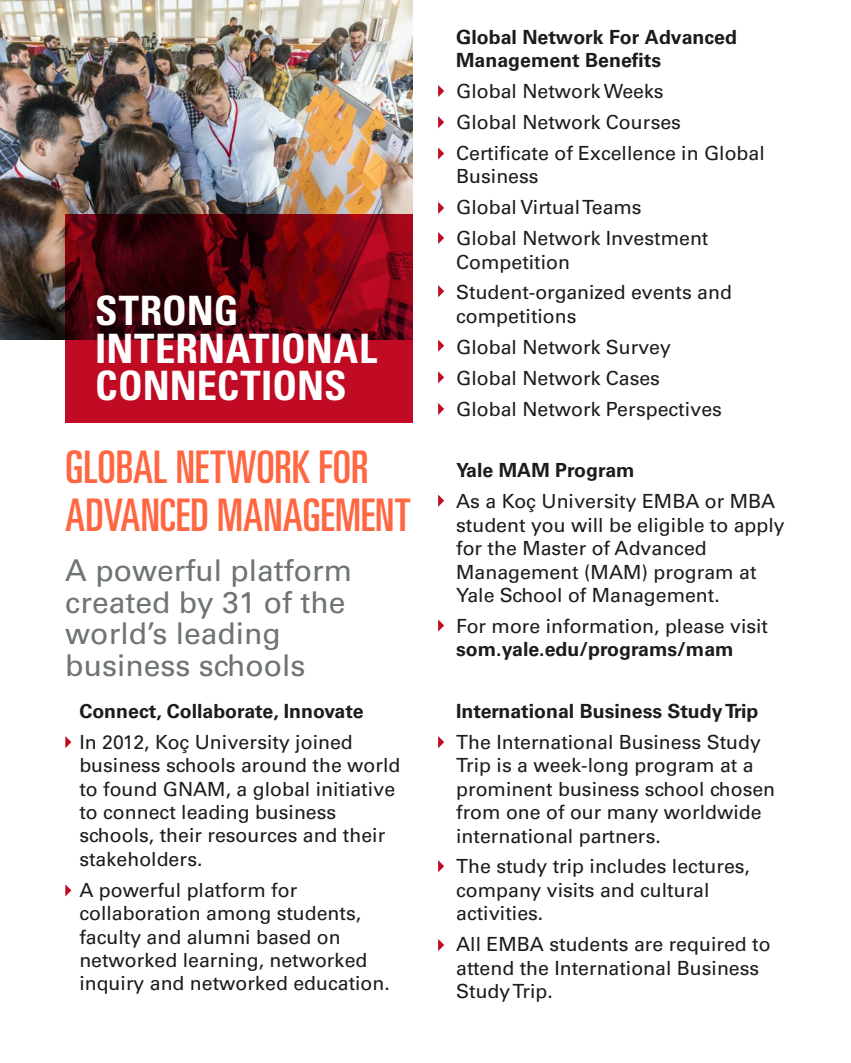
<style>
.page{position:relative;width:851px;height:1063px;background:#fff}
.page>*{position:absolute;margin:0;border:0;box-sizing:border-box;transform-origin:0 0}
.t1{font:ultra-condensed 45px/48px "Univers LT Std";letter-spacing:.005em;color:#ff6642}
.t2{font:700 condensed 40.5px/37.5px "Univers LT Std";color:#fff}
.t3{font:30px/31.5px "Univers LT Std";color:#6e7375}
.t4{font:19.5px/23.4px "Univers LT Std";color:#1c1c1b}
.t5{font:700 19.5px/23.4px "Univers LT Std";color:#1c1c1b}
</style>
<div class="page">
<svg style="left:65px;top:736px;width:6px;height:12px"></svg>
<svg style="left:65px;top:884px;width:6px;height:12px"></svg>
<svg style="left:438px;top:85px;width:6px;height:12px"></svg>
<svg style="left:438px;top:116px;width:6px;height:12px"></svg>
<svg style="left:438px;top:147px;width:6px;height:13px"></svg>
<svg style="left:438px;top:202px;width:6px;height:12px"></svg>
<svg style="left:438px;top:232px;width:6px;height:12px"></svg>
<svg style="left:438px;top:285px;width:6px;height:12px"></svg>
<svg style="left:438px;top:340px;width:6px;height:12px"></svg>
<svg style="left:438px;top:371px;width:6px;height:12px"></svg>
<svg style="left:438px;top:403px;width:6px;height:12px"></svg>
<svg style="left:438px;top:495px;width:6px;height:12px"></svg>
<svg style="left:438px;top:619px;width:6px;height:13px"></svg>
<svg style="left:438px;top:736px;width:6px;height:12px"></svg>
<svg style="left:438px;top:860px;width:6px;height:12px"></svg>
<svg style="left:438px;top:939px;width:6px;height:12px"></svg>
<img style="left:0;top:0;width:413px;height:340px">
<svg style="left:65px;top:214px;width:348px;height:208px;background:#820616"></svg>
<h2 class="t2" style="left:95px;top:292px;width:283px">STRONG<br>INTERNATIONAL<br>CONNECTIONS</h2>
<h1 class="t1" style="left:65px;top:442px;width:346px">GLOBAL NETWORK FOR<br>ADVANCED MANAGEMENT</h1>
<h3 class="t3" style="left:65px;top:555px;width:288px">A powerful platform created by 31 of the world’s leading business schools</h3>
<p class="t5" style="left:79px;top:699px;width:285px">Connect, Collaborate, Innovate</p>
<p class="t4" style="left:79px;top:730px;width:322px">In 2012, Koç University joined business schools around the world to found GNAM, a global initiative to connect leading business schools, their resources and their stakeholders.</p>
<p class="t4" style="left:79px;top:878px;width:312px">A powerful platform for collaboration among students, faculty and alumni based on networked learning, networked inquiry and networked education.</p>
<p class="t5" style="left:456px;top:25px;width:282px">Global Network For Advanced<br>Management Benefits</p>
<p class="t4" style="left:456px;top:76px;width:310px;line-height:30.9px">Global Network Weeks<br>Global Network Courses<br>Certificate of Excellence in Global</p>
<p class="t4" style="left:456px;top:161px;width:254px;line-height:30.9px">Business<br>Global VirtualTeams<br>Global Network Investment</p>
<p class="t4" style="left:456px;top:246px;width:277px;line-height:30.9px">Competition<br>Student-organized events and</p>
<p class="t4" style="left:456px;top:300px;width:267px;line-height:30.9px">competitions<br>Global Network Survey<br>Global Network Cases<br>Global Network Perspectives</p>
<p class="t5" style="left:456px;top:459px;width:180px">Yale MAM Program</p>
<p class="t4" style="left:456px;top:490px;width:330px">As a Koç University EMBA or MBA student you will be eligible to apply for the Master of Advanced<br>Management (MAM) program at<br>Yale School of Management.</p>
<p class="t4" style="left:456px;top:614px;width:313px">For more information, please visit</p>
<p class="t5" style="left:456px;top:638px;width:279px">som.yale.edu/programs/mam</p>
<p class="t5" style="left:456px;top:699px;width:303px">International Business StudyTrip</p>
<p class="t4" style="left:456px;top:730px;width:320px">The International Business Study<br>Trip is a week-long program at a prominent business school chosen from one of our many worldwide international partners.</p>
<p class="t4" style="left:456px;top:855px;width:295px">The study trip includes lectures, company visits and cultural activities.</p>
<p class="t4" style="left:456px;top:932px;width:316px">All EMBA students are required to attend the International Business<br>StudyTrip.</p>
</div>
